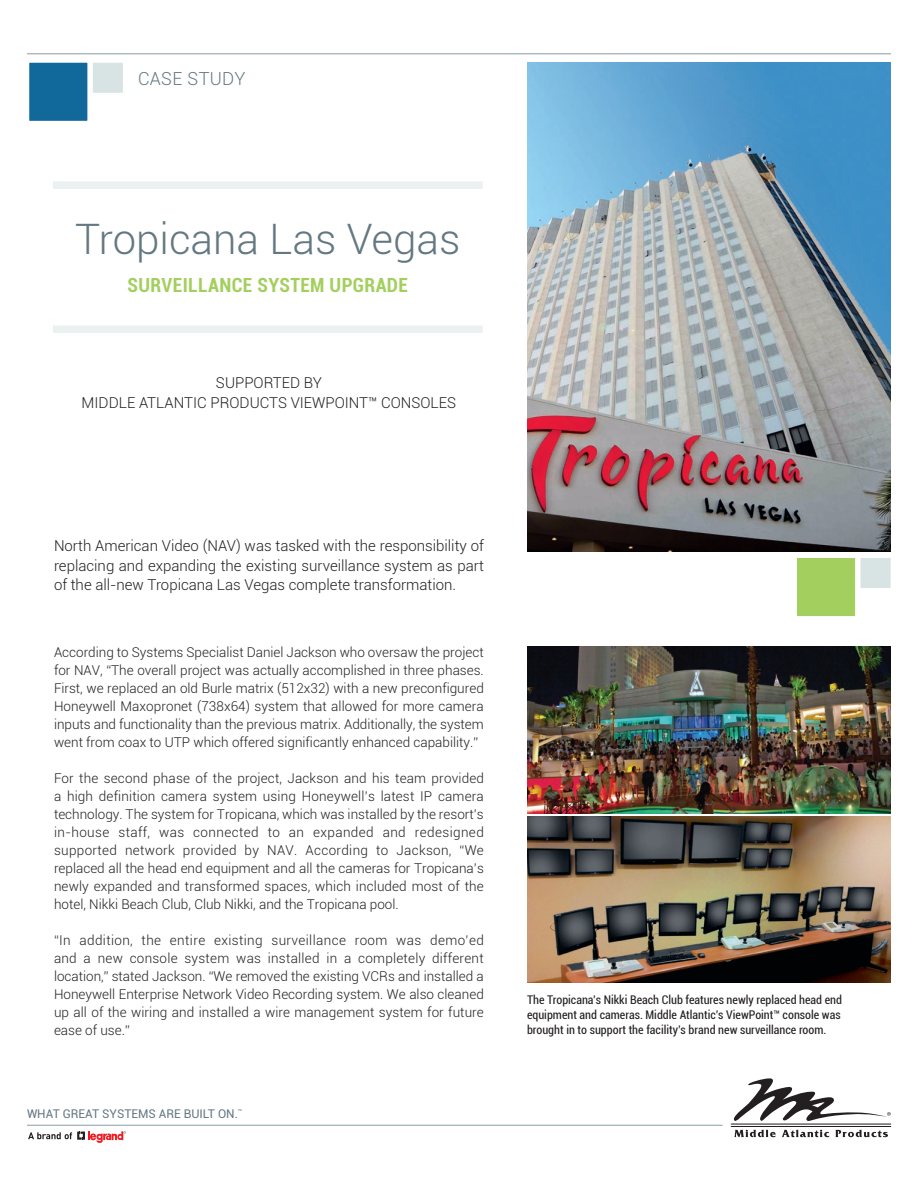
<style>
.page{position:relative;width:918px;height:1188px;background:#fff}
.page>*{position:absolute;margin:0;border:0;box-sizing:border-box;transform-origin:0 0}
.t1{font:300 42px "Roboto";color:#647882}
.t2{font:700 condensed 19.5px "Roboto";letter-spacing:.02em;color:#a3cf5e}
.t3{font:300 18px "Roboto";letter-spacing:.02em;color:#647882}
.t4{font:300 15px/19.5px "Roboto";color:#231f20;text-align:justify}
.t5{font:300 13.5px/18px "Roboto";color:#231f20;text-align:justify}
.t6{font:condensed 12px/15px "Roboto";color:#231f20}
.t7{font:12px "Roboto";color:#647882}
</style>
<div class="page">
<hr style="left:27px;top:54px;width:864px;height:1px;background:#8a9ca6">
<svg style="left:734px;top:1078px;width:157px;height:43px"></svg>
<hr style="left:731px;top:1124px;width:160px;height:1px;background:#231f20">
<hr style="left:731px;top:1126px;width:160px;height:1px;background:#231f20">
<svg style="left:734px;top:1130px;width:42px;height:7px"></svg>
<svg style="left:782px;top:1130px;width:47px;height:7px"></svg>
<svg style="left:835px;top:1130px;width:53px;height:7px"></svg>
<svg style="left:28px;top:1131px;width:98px;height:12px"></svg>
<hr style="left:27px;top:1125px;width:696px;height:1px;background:#8a9ca6">
<div style="left:53px;top:181px;width:430px;height:8px;background:#ebf1f1"></div>
<div style="left:53px;top:326px;width:430px;height:7px;background:#ebf1f1"></div>
<div style="left:25px;top:58px;width:67px;height:67px;background:#10689b;border:4px solid #fff"></div>
<div style="left:792px;top:554px;width:68px;height:67px;background:#a3cf5e;border:4px solid #fff"></div>
<div style="left:88px;top:58px;width:39px;height:39px;background:#d8e4e3;border:4px solid #fff"></div>
<div style="left:856px;top:554px;width:39px;height:39px;background:#d8e4e3;border:4px solid #fff"></div>
<img style="left:527px;top:63px;width:364px;height:489px">
<img style="left:527px;top:816px;width:364px;height:167px">
<img style="left:527px;top:647px;width:364px;height:166px">
<h3 class="t3" style="left:138px;top:66px;width:109px">CASE STUDY</h3>
<h1 class="t1" style="left:75px;top:210px;width:387px">Tropicana Las Vegas</h1>
<h2 class="t2" style="left:128px;top:272px;width:282px">SURVEILLANCE SYSTEM UPGRADE</h2>
<p class="t4" style="left:82px;top:373px;width:376px;text-align:center">SUPPORTED BY<br>MIDDLE ATLANTIC PRODUCTS VIEWPOINT™ CONSOLES</p>
<p class="t4" style="left:54px;top:536px;width:431px">North American Video (NAV) was tasked with the responsibility of replacing and expanding the existing surveillance system as part of the all-new Tropicana Las Vegas complete transformation.</p>
<p class="t5" style="left:54px;top:643px;width:431px">According to Systems Specialist Daniel Jackson who oversaw the project for NAV, “The overall project was actually accomplished in three phases.<br>First, we replaced an old Burle matrix (512x32) with a new preconfigured Honeywell Maxopronet (738x64) system that allowed for more camera inputs and functionality than the previous matrix. Additionally, the system went from coax to UTP which offered significantly enhanced capability.”</p>
<p class="t5" style="left:54px;top:769px;width:431px">For the second phase of the project, Jackson and his team provided a high definition camera system using Honeywell’s latest IP camera technology. The system for Tropicana, which was installed by the resort’s in-house staff, was connected to an expanded and redesigned supported network provided by NAV. According to Jackson, “We replaced all the head end equipment and all the cameras for Tropicana’s newly expanded and transformed spaces, which included most of the hotel, Nikki Beach Club, Club Nikki, and the Tropicana pool.</p>
<p class="t5" style="left:54px;top:931px;width:431px">“In addition, the entire existing surveillance room was demo’ed and a new console system was installed in a completely different location,” stated Jackson. “We removed the existing VCRs and installed a Honeywell Enterprise Network Video Recording system. We also cleaned up all of the wiring and installed a wire management system for future ease of use.”</p>
<p class="t7" style="left:27px;top:1105px;width:217px">WHAT GREAT SYSTEMS ARE BUILT ON.<sup>™</sup></p>
<p class="t6" style="left:527px;top:991px;width:317px">The Tropicana’s Nikki Beach Club features newly replaced head end equipment and cameras. Middle Atlantic’s ViewPoint™ console was brought in to support the facility’s brand new surveillance room.</p>
</div>
